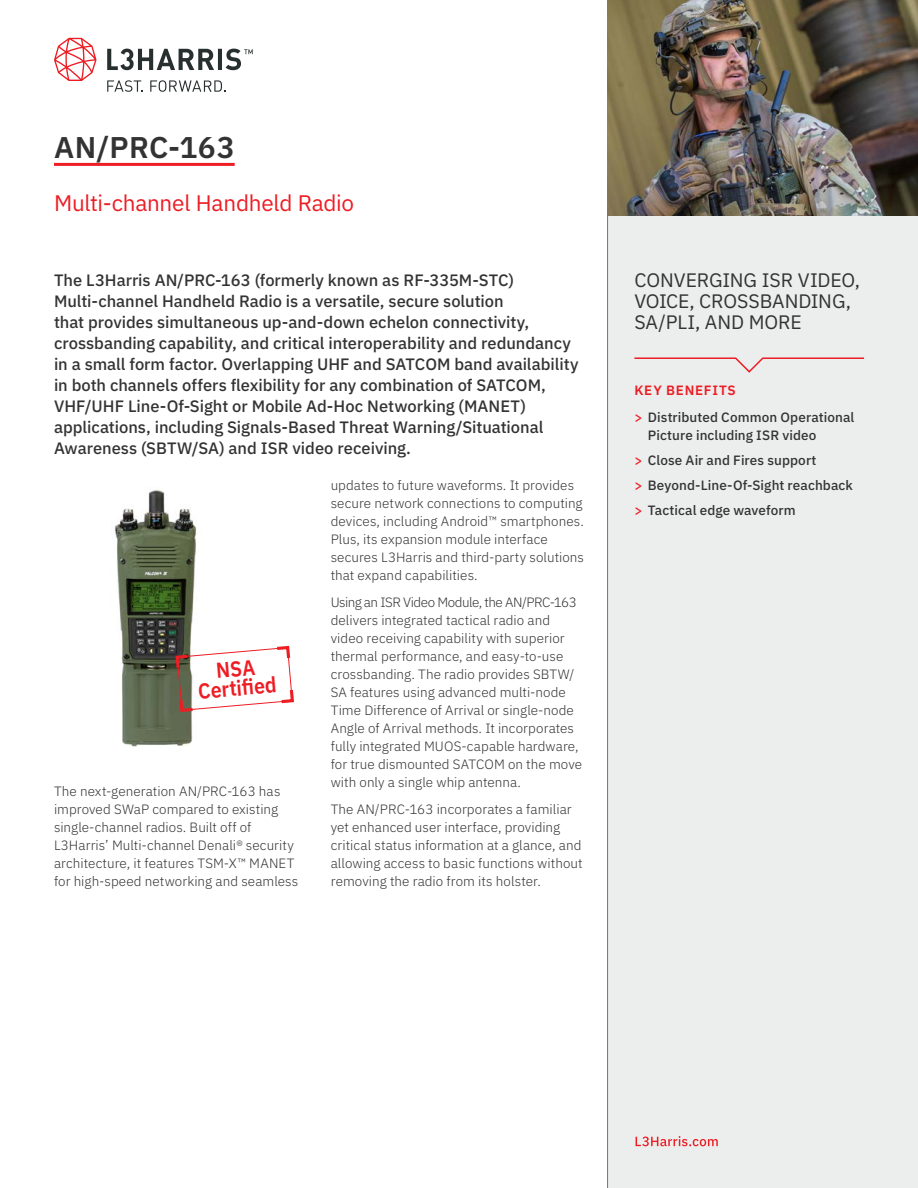
<style>
.page{position:relative;width:918px;height:1188px;background:#fff}
.page>*{position:absolute;margin:0;border:0;box-sizing:border-box;transform-origin:0 0}
.t1{font:600 30px "IBM Plex Sans";letter-spacing:.015em;color:#333334}
.t2{font:22.5px "IBM Plex Sans";letter-spacing:-.01em;color:#ed1d24}
.t3{font:600 21.75px/19.4px "IBM Plex Sans";color:#ed1d24;text-align:center;scale:.9 1}
.t4{font:19.5px/21px "IBM Plex Sans";letter-spacing:-.005em;color:#333334}
.t5{font:500 16.5px/21px "IBM Plex Sans";color:#333334}
.t6{font:300 13.5px/18px "IBM Plex Sans";letter-spacing:.005em;color:#333334}
.t7{font:500 13.5px/24.8px "IBM Plex Sans";letter-spacing:.005em;color:#333334}
.s1{font-weight:600;color:#ed1d24}
.s2{color:#ed1d24}
</style>
<div class="page">
<div style="left:608px;top:0;width:310px;height:1188px;background:#eceded"></div>
<hr style="left:607px;top:0;width:1px;height:1188px;background:#737474">
<svg style="left:636px;top:1136px;width:82px;height:10px"></svg>
<hr style="left:54px;top:163px;width:181px;height:3px;background:#ed1d24">
<img style="left:115px;top:490px;width:82px;height:257px">
<svg style="left:174px;top:645px;width:120px;height:69px"></svg>
<svg style="left:634px;top:357px;width:231px;height:16px"></svg>
<img style="left:608px;top:0;width:310px;height:216px">
<svg style="left:54px;top:38px;width:43px;height:43px"></svg>
<svg style="left:107px;top:80px;width:36px;height:12px"></svg>
<svg style="left:150px;top:80px;width:75px;height:12px"></svg>
<svg style="left:107px;top:49px;width:146px;height:21px"></svg>
<h1 class="t1" style="left:54px;top:124px;width:182px">AN/PRC-163</h1>
<h2 class="t2" style="left:54px;top:186px;width:302px">Multi-channel Handheld Radio</h2>
<p class="t5" style="left:54px;top:268px;width:526px">The L3Harris AN/PRC-163 (formerly known as RF-335M-STC)<br>Multi-channel Handheld Radio is a versatile, secure solution<br>that provides simultaneous up-and-down echelon connectivity, crossbanding capability, and critical interoperability and redundancy in a small form factor. Overlapping UHF and SATCOM band availability in both channels offers flexibility for any combination of SATCOM, VHF/UHF Line-Of-Sight or Mobile Ad-Hoc Networking (MANET) applications, including Signals-Based Threat Warning/Situational Awareness (SBTW/SA) and ISR video receiving.</p>
<h3 class="t3" style="left:196px;top:661px;width:89px;rotate:-5deg">NSA<br>Certifi ed</h3>
<p class="t6" style="left:54px;top:781px;width:246px">The next-generation AN/PRC-163 has improved SWaP compared to existing single-channel radios. Built off of L3Harris’ Multi-channel Denali® security architecture, it features TSM-X™ MANET for high-speed networking and seamless</p>
<p class="t6" style="left:331px;top:475px;width:255px">updates to future waveforms. It provides secure network connections to computing devices, including Android™ smartphones.<br>Plus, its expansion module interface secures L3Harris and third-party solutions that expand capabilities.</p>
<p class="t6" style="left:331px;top:592px;width:253px">Using an ISR Video Module, the AN/PRC-163 delivers integrated tactical radio and video receiving capability with superior thermal performance, and easy-to-use crossbanding. The radio provides SBTW/ SA features using advanced multi-node Time Difference of Arrival or single-node Angle of Arrival methods. It incorporates fully integrated MUOS-capable hardware, for true dismounted SATCOM on the move with only a single whip antenna.</p>
<p class="t6" style="left:331px;top:799px;width:253px">The AN/PRC-163 incorporates a familiar yet enhanced user interface, providing critical status information at a glance, and allowing access to basic functions without removing the radio from its holster.</p>
<h3 class="t4" style="left:634px;top:268px;width:227px">CONVERGING ISR VIDEO,<br>VOICE, CROSSBANDING,<br>SA/PLI, AND MORE</h3>
<p class="t7" style="left:634px;top:376px;width:221px;line-height:27px"><span class="s1">KEY BENEFITS<br></span><span class="s2">&gt;</span> Distributed Common Operational</p>
<p class="t7" style="left:634px;top:422px;width:220px;text-indent:14px">Picture including ISR video<br><span class="s2">&gt;</span> Close Air and Fires support<br><span class="s2">&gt;</span> Beyond-Line-Of-Sight reachback <span class="s2">&gt;</span> Tactical edge waveform</p>
</div>
